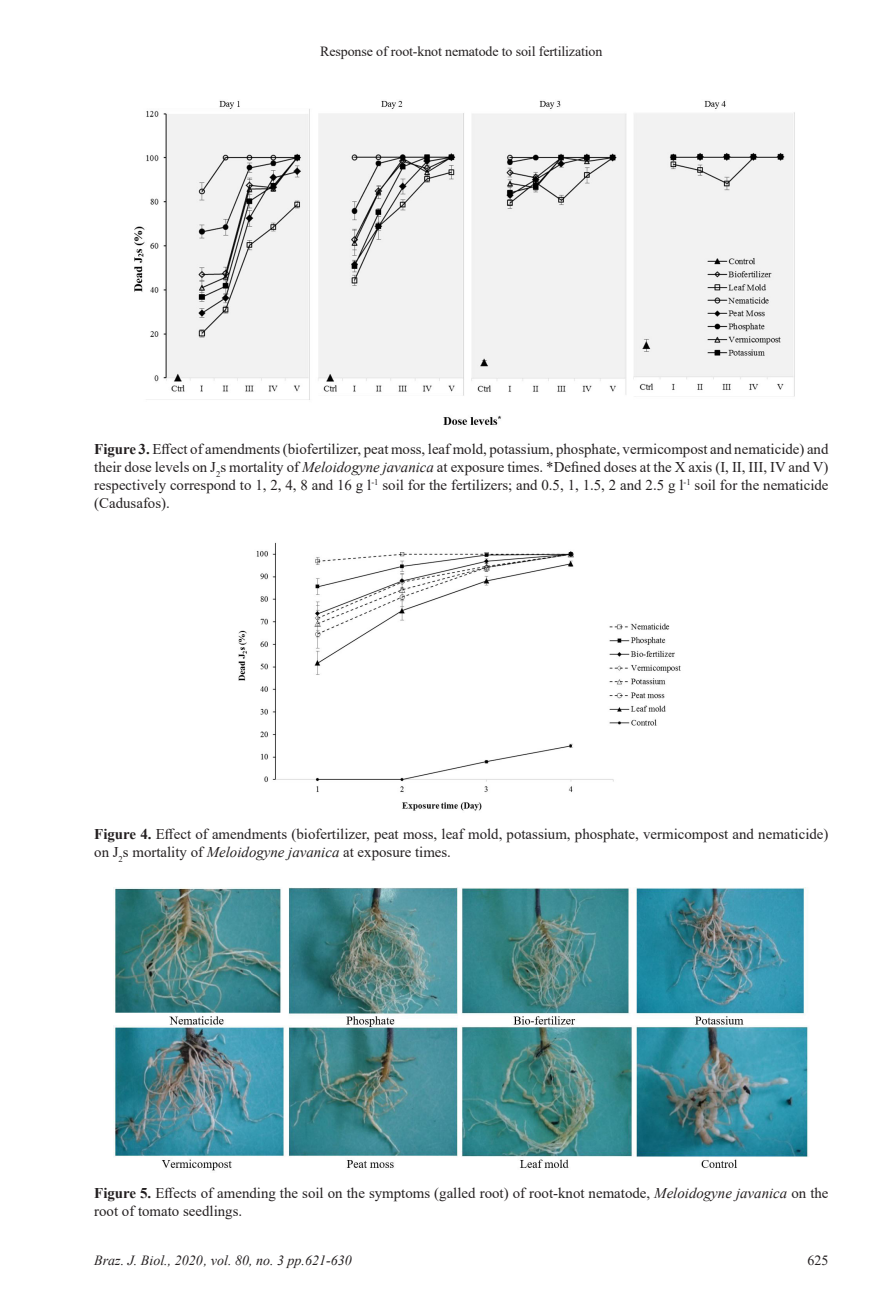
<style>
.page{position:relative;width:893px;height:1315px;background:#fff}
.page>*{position:absolute;margin:0;border:0;box-sizing:border-box;transform-origin:0 0}
.FigureCaption{font:14.88px/17.8px "Times New Roman";color:#231f20}
.t1{font:14px "Times New Roman";letter-spacing:-.01em;color:#231f20}
.t2{font:italic 14px "Times New Roman";color:#231f20}
.s1{font-weight:700}
.s2{font-style:italic}
</style>
<div class="page">
<img style="left:134px;top:100px;width:661px;height:325px">
<img style="left:238px;top:542px;width:443px;height:269px">
<img style="left:113px;top:887px;width:696px;height:284px">
<p class="t1" style="left:320px;top:42px;width:284px">Response of root-knot nematode to soil fertilization</p>
<p class="FigureCaption" style="left:94px;top:440px;width:736px;text-align:justify"><span class="s1">Figure 3.</span> Effect of amendments (biofertilizer, peat moss, leaf mold, potassium, phosphate, vermicompost and nematicide) and their dose levels on J<sub>2</sub>s mortality of <span class="s2">Meloidogyne javanica</span> at exposure times. *Defined doses at the X axis (I, II, III, IV and V) respectively correspond to 1, 2, 4, 8 and 16 g l<sup>-1</sup> soil for the fertilizers; and 0.5, 1, 1.5, 2 and 2.5 g l<sup>-1</sup> soil for the nematicide (Cadusafos).</p>
<p class="FigureCaption" style="left:94px;top:825px;width:736px"><span class="s1">Figure 4.</span> Effect of amendments (biofertilizer, peat moss, leaf mold, potassium, phosphate, vermicompost and nematicide) on J<sub>2</sub>s mortality of <span class="s2">Meloidogyne javanica</span> at exposure times.</p>
<p class="FigureCaption" style="left:94px;top:1183px;width:736px"><span class="s1">Figure 5.</span> Effects of amending the soil on the symptoms (galled root) of root-knot nematode, <span class="s2">Meloidogyne javanica</span> on the root of tomato seedlings.</p>
<p class="t2" style="left:94px;top:1250px;width:259px">Braz. J. Biol., 2020 , vol. 80, no. 3 pp.621-630</p>
</div>
